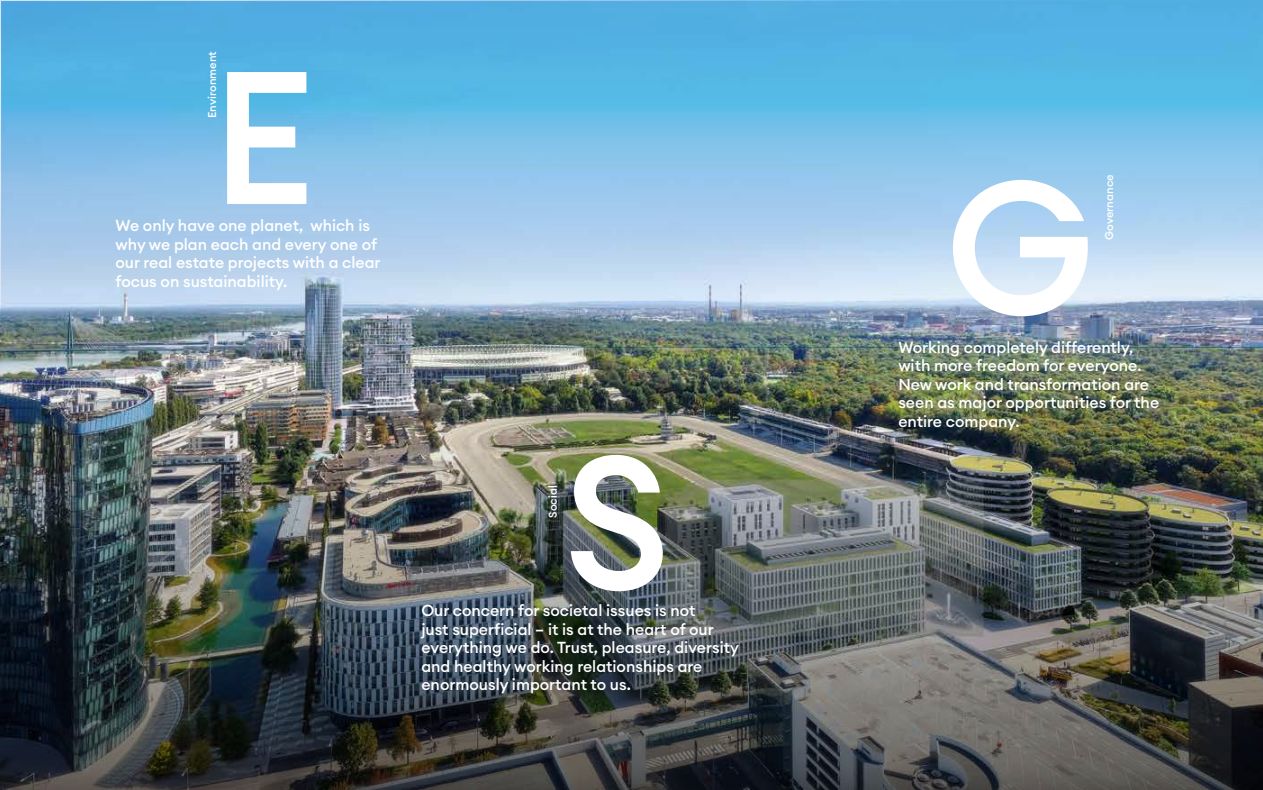
<style>
.page{position:relative;width:1263px;height:790px;background:#fff}
.page>*{position:absolute;margin:0;border:0;box-sizing:border-box;transform-origin:0 0}
.t1{font:500 185.55px "Euclid Circular A";color:#fff}
.t2{font:500 15.75px/18.6px "Euclid Circular A";color:#fff}
.t3{font:500 11.1px "Euclid Circular A";color:#fff}
</style>
<div class="page">
<img style="left:1px;top:347px;width:1262px;height:35px">
<svg style="left:0;top:0;width:1263px;height:347px;background:#83bce0"></svg>
<img style="left:1px;top:382px;width:1262px;height:407px">
<p class="t3" style="left:205px;top:118px;width:68px;rotate:-90deg">Environment</p>
<h1 class="t1" style="left:211px;top:18px;width:106px">E</h1>
<p class="t2" style="left:116px;top:216px;width:267px">We only have one planet, which is why we plan each and every one of our real estate projects with a clear focus on sustainability.</p>
<p class="t3" style="left:546px;top:517px;width:34px;rotate:-90deg">Social</p>
<h1 class="t1" style="left:563px;top:403px;width:109px">S</h1>
<p class="t2" style="left:421px;top:600px;width:319px">Our concern for societal issues is not<br>just superficial – it is at the heart of our everything we do. Trust, pleasure, diversity and healthy working relationships are enormously important to us.</p>
<h1 class="t1" style="left:945px;top:128px;width:152px">G</h1>
<p class="t3" style="left:1102px;top:240px;width:67px;rotate:-90deg">Governance</p>
<p class="t2" style="left:898px;top:337px;width:262px">Working completely differently, with more freedom for everyone.<br>New work and transformation are seen as major opportunities for the entire company.</p>
</div>
